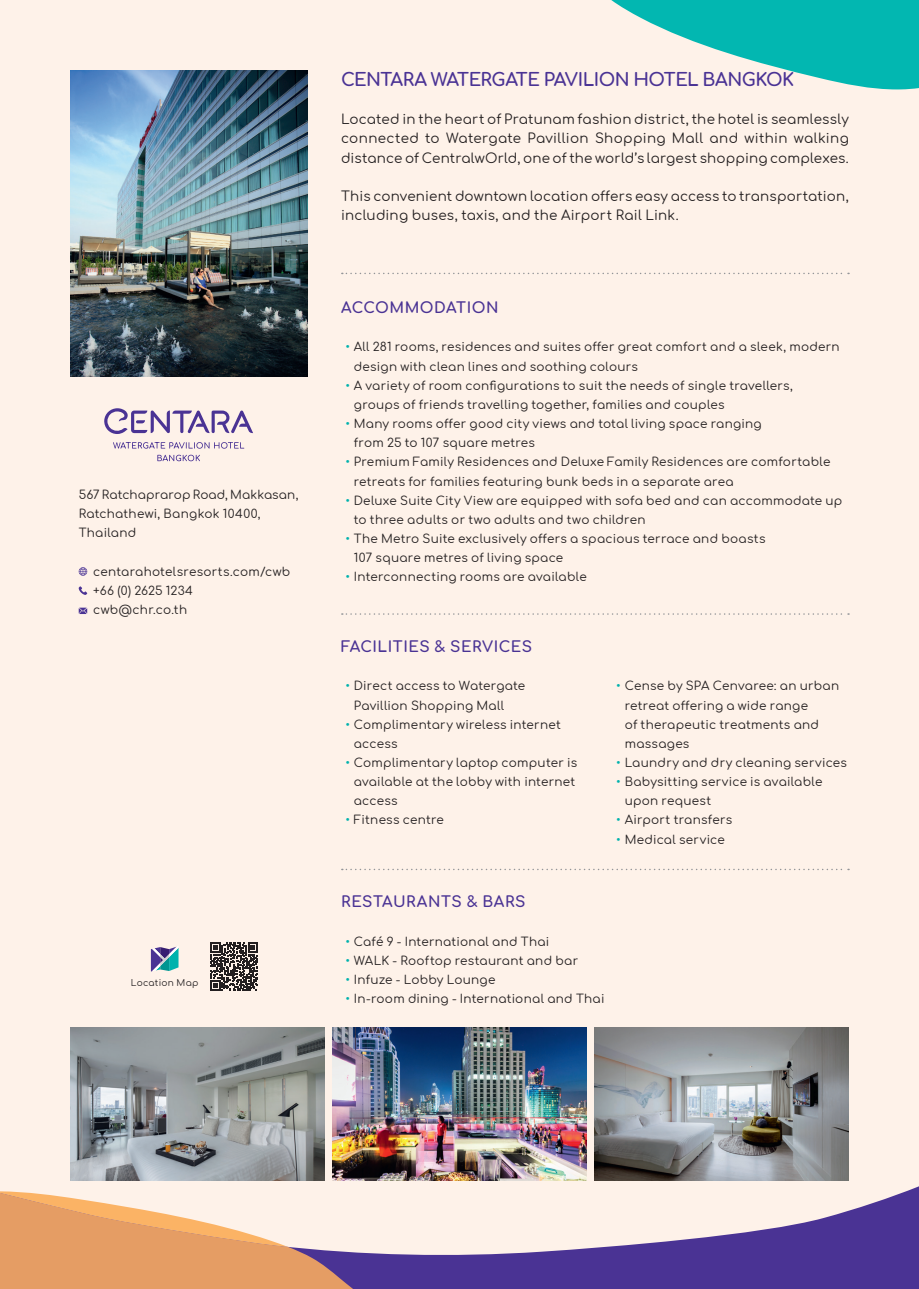
<style>
.page{position:relative;width:919px;height:1289px;background:#fff}
.page>*{position:absolute;margin:0;border:0;box-sizing:border-box;transform-origin:0 0}
.t1{font:700 18px "Comfortaa";letter-spacing:-.03em;color:#4a3394}
.t2{font:700 15px "Comfortaa";letter-spacing:.035em;color:#4a3394}
.t3{font:13.5px/19.2px "Comfortaa";letter-spacing:.01em;color:#231f20;text-align:justify}
.t4{font:12px/19.2px "Comfortaa";letter-spacing:.02em;color:#231f20}
.t5{font:9px "Comfortaa";letter-spacing:.025em;color:#231f20}
.s1{color:#00b2ad}
</style>
<div class="page">
<div style="left:0;top:0;width:918px;height:1288px;background:#fef2e9"></div>
<svg style="left:70px;top:1161px;width:848px;height:127px"></svg>
<svg style="left:0;top:1191px;width:353px;height:97px"></svg>
<svg style="left:611px;top:0;width:307px;height:89px"></svg>
<img style="left:70px;top:70px;width:237px;height:306px">
<svg style="left:342px;top:273px;width:507px;height:1px"></svg>
<svg style="left:342px;top:613px;width:507px;height:1px"></svg>
<svg style="left:342px;top:868px;width:507px;height:2px"></svg>
<svg style="left:79px;top:567px;width:8px;height:8px"></svg>
<svg style="left:79px;top:586px;width:8px;height:9px"></svg>
<svg style="left:79px;top:607px;width:8px;height:7px"></svg>
<svg style="left:151px;top:946px;width:27px;height:25px"></svg>
<svg style="left:210px;top:942px;width:48px;height:48px"></svg>
<img style="left:595px;top:1027px;width:253px;height:153px">
<img style="left:332px;top:1027px;width:254px;height:153px">
<img style="left:70px;top:1027px;width:254px;height:153px">
<svg style="left:104px;top:408px;width:149px;height:26px"></svg>
<svg style="left:113px;top:442px;width:131px;height:6px"></svg>
<svg style="left:157px;top:455px;width:43px;height:6px"></svg>
<p class="t4" style="left:79px;top:483px;width:221px">567 Ratchaprarop Road, Makkasan,<br>Ratchathewi, Bangkok 10400,<br>Thailand</p>
<p class="t4" style="left:93px;top:560px;width:199px">centarahotelsresorts.com/cwb +66 (0) 2625 1234<br>cwb@chr.co.th</p>
<p class="t5" style="left:131px;top:974px;width:69px">Location Map</p>
<h1 class="t1" style="left:341px;top:63px;width:454px">CENTARA WATERGATE PAVILION HOTEL BANGKOK</h1>
<p class="t3" style="left:341px;top:108px;width:509px">Located in the heart of Pratunam fashion district, the hotel is seamlessly connected to Watergate Pavillion Shopping Mall and within walking distance of CentralwOrld, one of the world’s largest shopping complexes.</p>
<p class="t3" style="left:341px;top:184px;width:509px">This convenient downtown location offers easy access to transportation, including buses, taxis, and the Airport Rail Link.</p>
<p class="t2" style="left:341px;top:294px;width:159px">ACCOMMODATION</p>
<p class="t4" style="left:354px;top:336px;width:487px;text-indent:-9px"><span class="s1">•</span> All 281 rooms, residences and suites offer great comfort and a sleek, modern design with clean lines and soothing colours</p>
<p class="t4" style="left:354px;top:374px;width:440px;text-indent:-9px"><span class="s1">•</span> A variety of room configurations to suit the needs of single travellers, groups of friends travelling together, families and couples</p>
<p class="t4" style="left:354px;top:412px;width:409px;text-indent:-9px"><span class="s1">•</span> Many rooms offer good city views and total living space ranging from 25 to 107 square metres</p>
<p class="t4" style="left:354px;top:451px;width:478px;text-indent:-9px"><span class="s1">•</span> Premium Family Residences and Deluxe Family Residences are comfortable retreats for families featuring bunk beds in a separate area</p>
<p class="t4" style="left:354px;top:489px;width:490px;text-indent:-9px"><span class="s1">•</span> Deluxe Suite City View are equipped with sofa bed and can accommodate up to three adults or two adults and two children</p>
<p class="t4" style="left:354px;top:527px;width:413px;text-indent:-9px"><span class="s1">•</span> The Metro Suite exclusively offers a spacious terrace and boasts<br>107 square metres of living space</p>
<p class="t4" style="left:345px;top:565px;width:243px"><span class="s1">•</span> Interconnecting rooms are available</p>
<p class="t2" style="left:341px;top:632px;width:192px">FACILITIES &amp; SERVICES</p>
<p class="t4" style="left:354px;top:674px;width:173px;text-indent:-9px"><span class="s1">•</span> Direct access to Watergate<br>Pavillion Shopping Mall</p>
<p class="t4" style="left:354px;top:713px;width:208px;text-indent:-9px"><span class="s1">•</span> Complimentary wireless internet access</p>
<p class="t4" style="left:354px;top:751px;width:225px;text-indent:-9px"><span class="s1">•</span> Complimentary laptop computer is available at the lobby with internet access</p>
<p class="t4" style="left:345px;top:808px;width:100px"><span class="s1">•</span> Fitness centre</p>
<p class="t4" style="left:624px;top:674px;width:216px;text-indent:-9px"><span class="s1">•</span> Cense by SPA Cenvaree: an urban retreat offering a wide range<br>of therapeutic treatments and massages</p>
<p class="t4" style="left:616px;top:751px;width:232px"><span class="s1">•</span> Laundry and dry cleaning services</p>
<p class="t4" style="left:624px;top:770px;width:199px;text-indent:-9px"><span class="s1">•</span> Babysitting service is available upon request</p>
<p class="t4" style="left:616px;top:808px;width:118px"><span class="s1">•</span> Airport transfers</p>
<p class="t4" style="left:616px;top:828px;width:110px"><span class="s1">•</span> Medical service</p>
<p class="t2" style="left:341px;top:888px;width:186px">RESTAURANTS &amp; BARS</p>
<p class="t4" style="left:345px;top:930px;width:205px"><span class="s1">•</span> Café 9 - International and Thai</p>
<p class="t4" style="left:345px;top:949px;width:234px"><span class="s1">•</span> WALK - Rooftop restaurant and bar</p>
<p class="t4" style="left:345px;top:968px;width:151px"><span class="s1">•</span> Infuze - Lobby Lounge</p>
<p class="t4" style="left:345px;top:987px;width:261px"><span class="s1">•</span> In-room dining - International and Thai</p>
</div>
